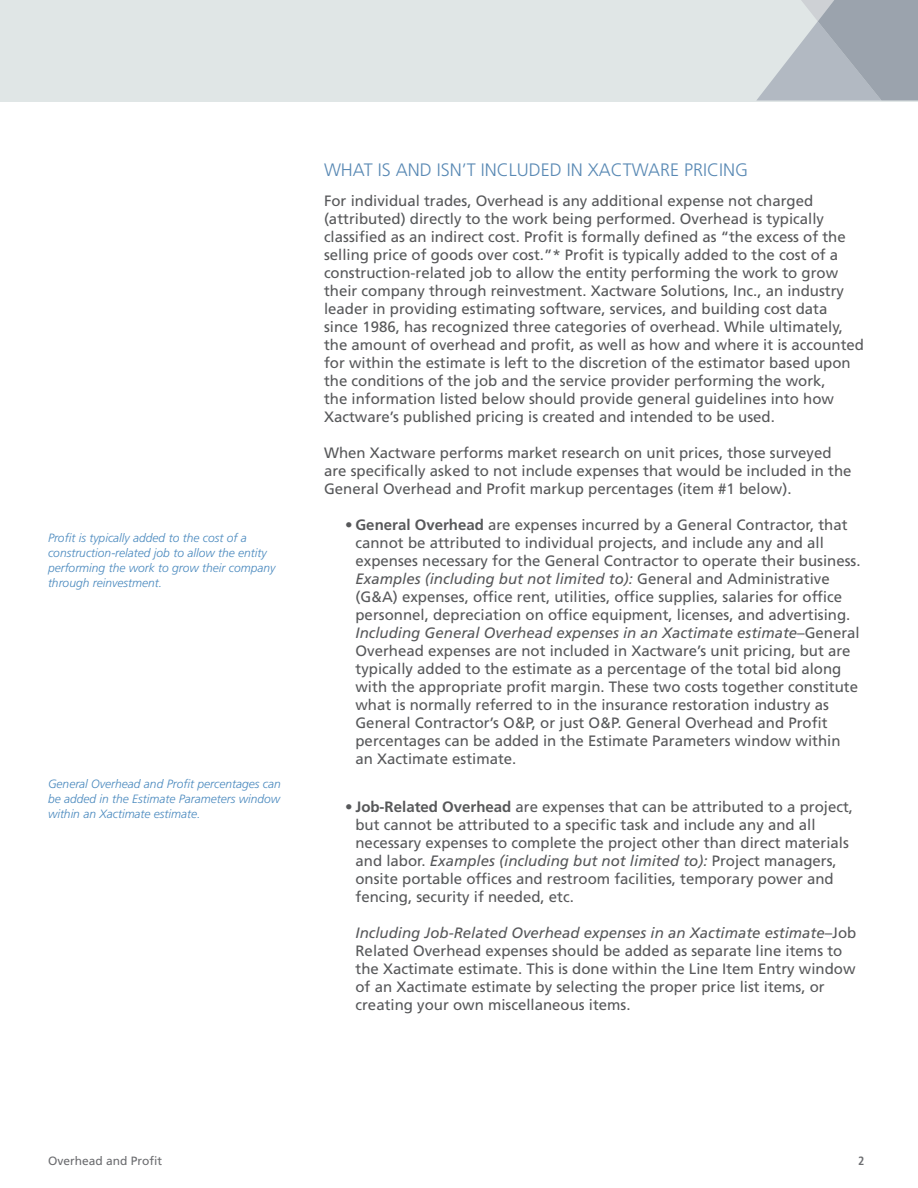
<style>
.page{position:relative;width:918px;height:1188px;background:#fff}
.page>*{position:absolute;margin:0;border:0;box-sizing:border-box;transform-origin:0 0}
.t1{font:300 18px "Frutiger LT Std";color:#5989b4}
.t2{font:15px/18px "Frutiger LT Std";color:#57585a}
.Italicized_Descripto{font:italic 300 12px/15px "Frutiger LT Std";color:#4a89be}
.t3{font:12px "Frutiger LT Std";color:#6c6d70}
.t4{font:700 condensed 12px "Frutiger LT Std";color:#6c6d70}
.s1{font-weight:700}
.s2{font-style:italic}
</style>
<div class="page">
<div style="left:0;top:0;width:918px;height:101px;background:#e0e6e6"></div>
<svg style="left:757px;top:0;width:161px;height:100px"></svg>
<p class="Italicized_Descripto" style="left:48px;top:530px;width:229px">Profit is typically added to the cost of a construction-related job to allow the entity performing the work to grow their company through reinvestment.</p>
<p class="Italicized_Descripto" style="left:48px;top:777px;width:234px;text-align:justify">General Overhead and Profit percentages can be added in the Estimate Parameters window within an Xactimate estimate.</p>
<p class="t1" style="left:324px;top:159px;width:426px">WHAT IS AND ISN’T INCLUDED IN XACTWARE PRICING</p>
<p class="t2" style="left:324px;top:191px;width:542px">For individual trades, Overhead is any additional expense not charged (attributed) directly to the work being performed. Overhead is typically classified as an indirect cost. Profit is formally defined as “the excess of the selling price of goods over cost.”* Profit is typically added to the cost of a construction-related job to allow the entity performing the work to grow their company through reinvestment. Xactware Solutions, Inc., an industry leader in providing estimating software, services, and building cost data since 1986, has recognized three categories of overhead. While ultimately, the amount of overhead and profit, as well as how and where it is accounted for within the estimate is left to the discretion of the estimator based upon the conditions of the job and the service provider performing the work,<br>the information listed below should provide general guidelines into how Xactware’s published pricing is created and intended to be used.</p>
<p class="t2" style="left:324px;top:443px;width:529px">When Xactware performs market research on unit prices, those surveyed are specifically asked to not include expenses that would be included in the<br>General Overhead and Profit markup percentages (item #1 below).</p>
<p class="t2" style="left:356px;top:515px;width:507px;text-indent:-10px"><span class="s1">• General Overhead</span> are expenses incurred by a General Contractor, that cannot be attributed to individual projects, and include any and all expenses necessary for the General Contractor to operate their business.<br><span class="s2">Examples (including but not limited to):</span> General and Administrative (G&amp;A) expenses, office rent, utilities, office supplies, salaries for office personnel, depreciation on office equipment, licenses, and advertising.<br><span class="s2">Including General Overhead expenses in an Xactimate estimate</span>–General Overhead expenses are not included in Xactware’s unit pricing, but are typically added to the estimate as a percentage of the total bid along with the appropriate profit margin. These two costs together constitute what is normally referred to in the insurance restoration industry as General Contractor’s O&amp;P, or just O&amp;P. General Overhead and Profit percentages can be added in the Estimate Parameters window within an Xactimate estimate.</p>
<p class="t2" style="left:356px;top:797px;width:499px;text-indent:-10px"><span class="s1">• Job-Related Overhead</span> are expenses that can be attributed to a project, but cannot be attributed to a specific task and include any and all necessary expenses to complete the project other than direct materials and labor. <span class="s2">Examples (including but not limited to):</span> Project managers, onsite portable offices and restroom facilities, temporary power and fencing, security if needed, etc.</p>
<p class="t2" style="left:356px;top:923px;width:502px"><span class="s2">Including Job-Related Overhead expenses in an Xactimate estimate</span>–Job Related Overhead expenses should be added as separate line items to the Xactimate estimate. This is done within the Line Item Entry window of an Xactimate estimate by selecting the proper price list items, or creating your own miscellaneous items.</p>
<p class="t3" style="left:48px;top:1153px;width:116px">Overhead and Profit</p>
<p class="t4" style="left:858px;top:1153px;width:8px">2</p>
</div>
